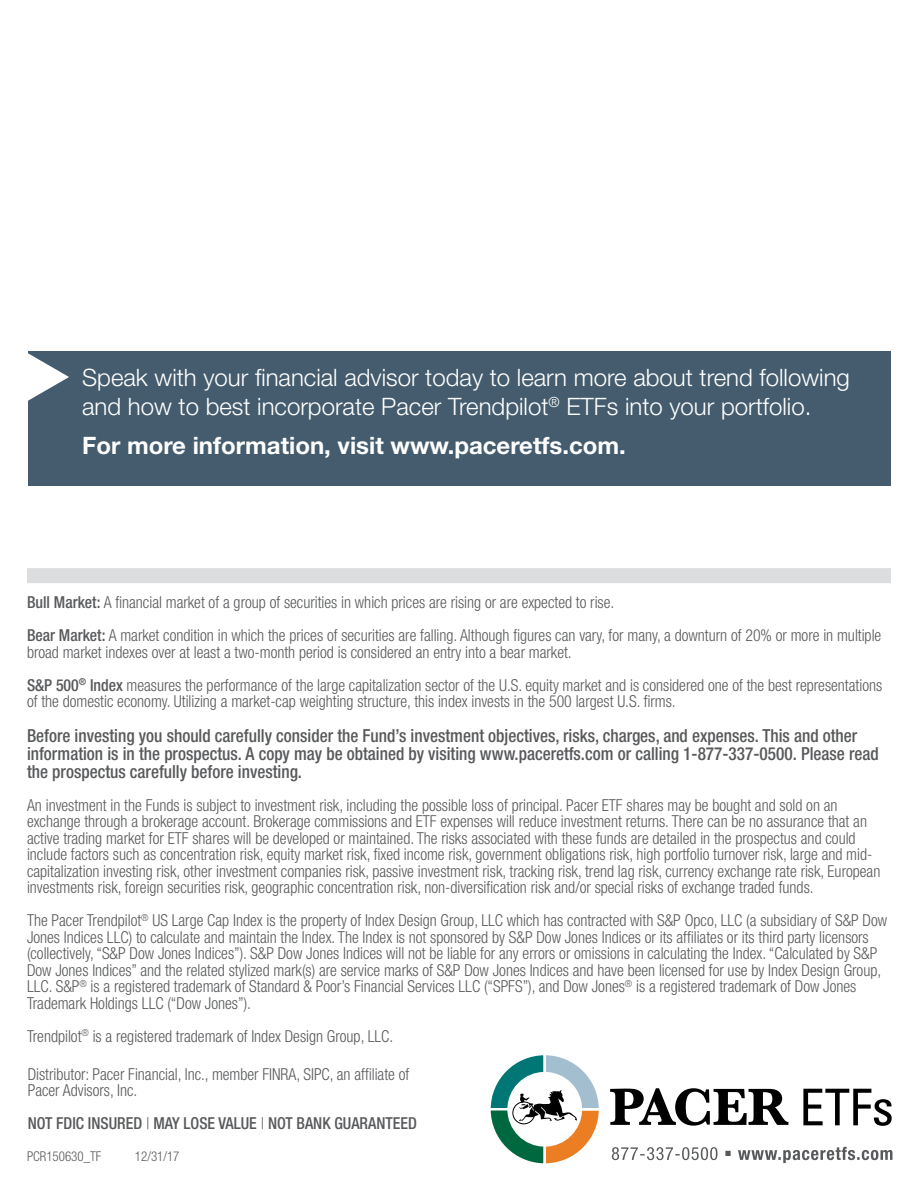
<style>
.page{position:relative;width:918px;height:1188px;background:#fff}
.page>*{position:absolute;margin:0;border:0;box-sizing:border-box;transform-origin:0 0}
.t1{font:300 24px/28.8px "Helvetica Neue";color:#fff}
.t2{font:700 24px "Helvetica Neue";color:#fff}
.t3{font:500 condensed 18px/18px "Helvetica Neue";color:#58595b;scale:.96 1}
.t4{font:300 condensed 16.5px/16.5px "Helvetica Neue";color:#58595b;scale:.96 1}
.t5{font:500 condensed 16.5px "Helvetica Neue";color:#58595b;scale:.96 1}
.t6{font:300 condensed 13.5px "Helvetica Neue";color:#58595b;scale:.96 1}
.s1{font-weight:500}
.s2{font-weight:300}
</style>
<div class="page">
<div style="left:27px;top:568px;width:864px;height:15px;background:#dcddde"></div>
<div style="left:28px;top:351px;width:863px;height:135px;background:#445c6d"></div>
<svg style="left:28px;top:353px;width:41px;height:48px"></svg>
<svg style="left:612px;top:1147px;width:280px;height:16px"></svg>
<svg style="left:610px;top:1088px;width:178px;height:38px"></svg>
<svg style="left:490px;top:1055px;width:109px;height:109px"></svg>
<svg style="left:803px;top:1089px;width:89px;height:37px"></svg>
<h1 class="t1" style="left:82px;top:363px;width:769px">Speak with your financial advisor today to learn more about trend following and how to best incorporate Pacer Trendpilot<sup>®</sup> ETFs into your portfolio.</h1>
<h1 class="t2" style="left:82px;top:431px;width:545px">For more information, visit www.paceretfs.com.</h1>
<p class="t4" style="left:27px;top:586px;width:891px;line-height:33px"><span class="s1">Bull Market:</span> A financial market of a group of securities in which prices are rising or are expected to rise.<br><span class="s1">Bear Market:</span> A market condition in which the prices of securities are falling. Although figures can vary, for many, a downturn of 20% or more in multiple</p>
<p class="t4" style="left:27px;top:635px;width:892px;line-height:33px">broad market indexes over at least a two-month period is considered an entry into a bear market.<br><span class="s1">S&amp;P 500</span><sup>®</sup> <span class="s1">Index</span> measures the performance of the large capitalization sector of the U.S. equity market and is considered one of the best representations</p>
<p class="t4" style="left:27px;top:693px;width:677px">of the domestic economy. Utilizing a market-cap weighting structure, this index invests in the 500 largest U.S. firms.</p>
<p class="t3" style="left:27px;top:726px;width:889px">Before investing you should carefully consider the Fund’s investment objectives, risks, charges, and expenses. This and other information is in the prospectus. A copy may be obtained by visiting www.paceretfs.com or calling 1-877-337-0500. Please read the prospectus carefully before investing.</p>
<p class="t4" style="left:27px;top:797px;width:890px">An investment in the Funds is subject to investment risk, including the possible loss of principal. Pacer ETF shares may be bought and sold on an exchange through a brokerage account. Brokerage commissions and ETF expenses will reduce investment returns. There can be no assurance that an active trading market for ETF shares will be developed or maintained. The risks associated with these funds are detailed in the prospectus and could include factors such as concentration risk, equity market risk, fixed income risk, government obligations risk, high portfolio turnover risk, large and mid&shy;capitalization investing risk, other investment companies risk, passive investment risk, tracking risk, trend lag risk, currency exchange rate risk, European investments risk, foreign securities risk, geographic concentration risk, non-diversification risk and/or special risks of exchange traded funds.</p>
<p class="t4" style="left:27px;top:912px;width:898px">The Pacer Trendpilot<sup>®</sup> US Large Cap Index is the property of Index Design Group, LLC which has contracted with S&amp;P Opco, LLC (a subsidiary of S&amp;P Dow Jones Indices LLC) to calculate and maintain the Index. The Index is not sponsored by S&amp;P Dow Jones Indices or its affiliates or its third party licensors (collectively, “S&amp;P Dow Jones Indices”). S&amp;P Dow Jones Indices will not be liable for any errors or omissions in calculating the Index. “Calculated by S&amp;P Dow Jones Indices” and the related stylized mark(s) are service marks of S&amp;P Dow Jones Indices and have been licensed for use by Index Design Group, LLC. S&amp;P<sup>®</sup> is a registered trademark of Standard &amp; Poor’s Financial Services LLC (“SPFS”), and Dow Jones<sup>®</sup> is a registered trademark of Dow Jones Trademark Holdings LLC (“Dow Jones”).</p>
<p class="t4" style="left:27px;top:1028px;width:383px">Trendpilot<sup>®</sup> is a registered trademark of Index Design Group, LLC.</p>
<p class="t4" style="left:28px;top:1065px;width:399px">Distributor: Pacer Financial, Inc., member FINRA, SIPC, an affiliate of<br>Pacer Advisors, Inc.</p>
<p class="t5" style="left:28px;top:1113px;width:407px">NOT FDIC INSURED <span class="s2">|</span> MAY LOSE VALUE <span class="s2">|</span> NOT BANK GUARANTEED</p>
<p class="t6" style="left:27px;top:1148px;width:79px">PCR150630_TF</p>
<p class="t6" style="left:135px;top:1148px;width:48px">12/31/17</p>
</div>
